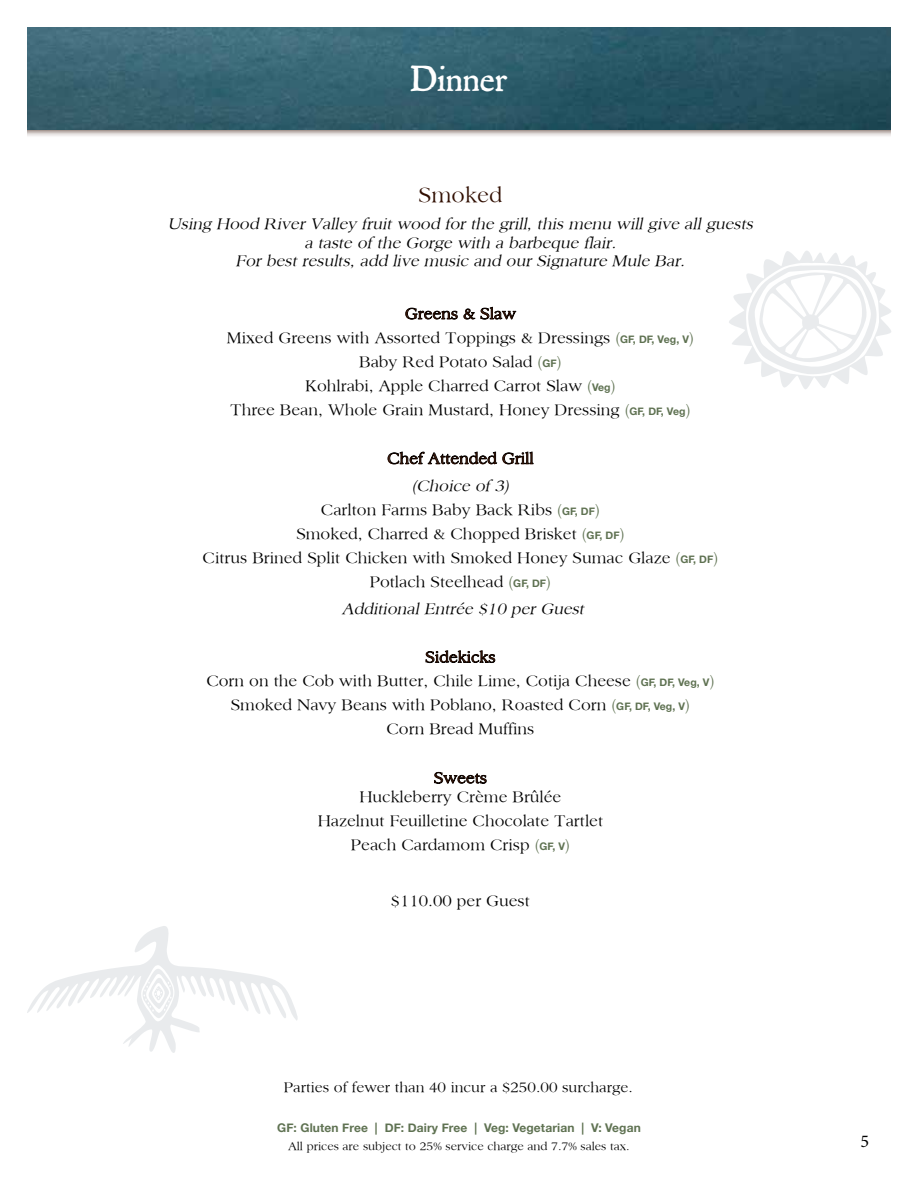
<style>
.page{position:relative;width:918px;height:1188px;background:#fff}
.page>*{position:absolute;margin:0;border:0;box-sizing:border-box;transform-origin:0 0}
.t1{font:37.5px "P22 Mayflower";color:#fff}
.t2{font:22.5px "Sanford";color:#300e00}
.t3{font:18px "Minion Pro";color:#000}
.t4{font:16.5px/24px "Sanford";color:#000;text-align:center}
.t5{font:italic 16.5px/18.8px "Sanford";color:#000;text-align:center}
.t6{font:16.5px "Sanford";color:#300e00}
.t7{font:15px "Sanford";color:#000}
.t8{font:12px "Sanford";color:#000}
.t9{font:700 12px "Helvetica Neue";letter-spacing:.01em;color:#5f7252}
.s1{color:#5f7252}
.s2{font-family:"Helvetica Neue";font-weight:700;font-size:10.5px;color:#5f7252}
.s3{font-style:italic}
</style>
<div class="page">
<svg style="left:27px;top:130px;width:864px;height:6px;background:#d0c8c5"></svg>
<img style="left:27px;top:27px;width:864px;height:103px">
<svg style="left:729px;top:251px;width:162px;height:138px"></svg>
<svg style="left:405px;top:306px;width:112px;height:14px"></svg>
<svg style="left:387px;top:451px;width:147px;height:14px"></svg>
<svg style="left:425px;top:650px;width:71px;height:14px"></svg>
<svg style="left:434px;top:771px;width:53px;height:13px"></svg>
<svg style="left:27px;top:926px;width:271px;height:127px"></svg>
<h1 class="t1" style="left:410px;top:58px;width:99px">Dinner</h1>
<h1 class="t2" style="left:419px;top:181px;width:85px">Smoked</h1>
<p class="t5" style="left:168px;top:214px;width:590px">Using Hood River Valley fruit wood for the grill, this menu will give all guests a taste of the Gorge with a barbeque flair.<br>For best results, add live music and our Signature Mule Bar.</p>
<p class="t6" style="left:405px;top:304px;width:113px">Greens &amp; Slaw</p>
<p class="t4" style="left:227px;top:325px;width:469px">Mixed Greens with Assorted Toppings &amp; Dressings <span class="s1">(</span><span class="s2">GF, DF, Veg, V</span><span class="s1">)<br></span>Baby Red Potato Salad <span class="s1">(</span><span class="s2">GF</span><span class="s1">)<br></span>Kohlrabi, Apple Charred Carrot Slaw <span class="s1">(</span><span class="s2">Veg</span><span class="s1">)<br></span>Three Bean, Whole Grain Mustard, Honey Dressing <span class="s1">(</span><span class="s2">GF, DF, Veg</span><span class="s1">)</span></p>
<p class="t6" style="left:387px;top:448px;width:148px">Chef Attended Grill</p>
<p class="t4" style="left:203px;top:473px;width:517px"><span class="s3">(Choice of 3)<br></span>Carlton Farms Baby Back Ribs <span class="s1">(</span><span class="s2">GF, DF</span><span class="s1">)<br></span>Smoked, Charred &amp; Chopped Brisket <span class="s1">(</span><span class="s2">GF, DF</span><span class="s1">)<br></span>Citrus Brined Split Chicken with Smoked Honey Sumac Glaze <span class="s1">(</span><span class="s2">GF, DF</span><span class="s1">)<br></span>Potlach Steelhead <span class="s1">(</span><span class="s2">GF, DF</span><span class="s1">)</span></p>
<p class="t5" style="left:342px;top:598px;width:247px">Additional Entrée $10 per Guest</p>
<p class="t6" style="left:425px;top:647px;width:72px">Sidekicks</p>
<p class="t4" style="left:206px;top:669px;width:510px">Corn on the Cob with Butter, Chile Lime, Cotija Cheese <span class="s1">(</span><span class="s2">GF, DF, Veg, V</span><span class="s1">)<br></span>Smoked Navy Beans with Poblano, Roasted Corn <span class="s1">(</span><span class="s2">GF, DF, Veg, V</span><span class="s1">)<br></span>Corn Bread Muffins</p>
<p class="t6" style="left:434px;top:768px;width:55px">Sweets</p>
<p class="t4" style="left:318px;top:784px;width:287px">Huckleberry Crème Brûlée<br>Hazelnut Feuilletine Chocolate Tartlet<br>Peach Cardamom Crisp <span class="s1">(</span><span class="s2">GF, V</span><span class="s1">)</span></p>
<p class="t4" style="left:391px;top:888px;width:140px">$110.00 per Guest</p>
<p class="t7" style="left:284px;top:1078px;width:350px">Parties of fewer than 40 incur a $250.00 surcharge.</p>
<p class="t9" style="left:277px;top:1119px;width:365px">GF: Gluten Free | DF: Dairy Free | Veg: Vegetarian | V: Vegan</p>
<p class="t8" style="left:288px;top:1139px;width:343px">All prices are subject to 25% service charge and 7.7% sales tax.</p>
<p class="t3" style="left:861px;top:1129px;width:10px">5</p>
</div>
